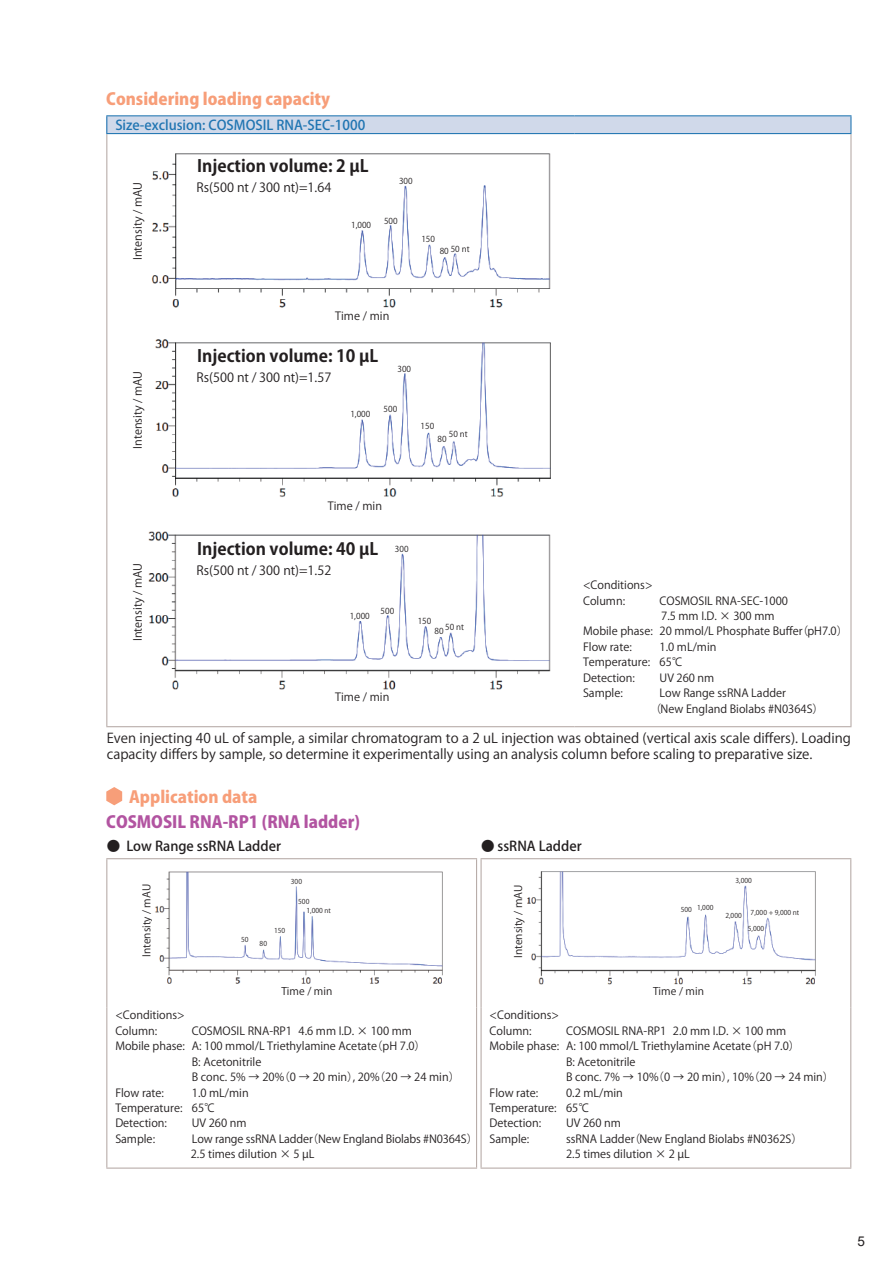
<style>
.page{position:relative;width:893px;height:1263px;background:#fff}
.page>*{position:absolute;margin:0;border:0;box-sizing:border-box;transform-origin:0 0}
.t1{font:16.8px "Koz Go Pro Bold 90 msp RKSJ H";color:#231f20}
.t2{font:800 16.5px "Koz Go Pro";color:#f79e79}
.t3{font:800 16.5px "Koz Go Pro";color:#b254a1}
.t4{font:13.5px/16.5px "Koz Go Pro";color:#231f20}
.t5{font:500 13.5px "Koz Go Pro";color:#2075b2}
.t6{font:500 13.5px "Koz Go Pro";color:#231f20}
.t7{font:13.5px "Arial";color:#231f20}
.t8{font:12.6px "Koz Go Pro Regular 90 msp RKSJ H";letter-spacing:.005em;color:#231f20}
.t9{font:11.25px "Koz Go Pro Regular 90 msp RKSJ H";color:#231f20}
.t10{font:11.1px/15.5px "Koz Go Pro";color:#231f20}
.t11{font:10.5px "Koz Go Pro Regular 90 msp RKSJ H";color:#231f20}
.t12{font:8.25px "Koz Go Pro Regular 90 msp RKSJ H";letter-spacing:.005em;color:#231f20}
.t13{font:6.75px/8.6px "Koz Go Pro Regular 90 msp RKSJ H";letter-spacing:.005em;color:#231f20}
</style>
<div class="page">
<div style="left:107px;top:116px;width:744px;height:18px;background:#d0d9ea"></div>
<svg style="left:106px;top:116px;width:1px;height:17px"></svg>
<svg style="left:850px;top:116px;width:1px;height:17px"></svg>
<hr style="left:106px;top:115px;width:469px;height:1px;background:#2075b2">
<hr style="left:575px;top:115px;width:276px;height:1px;background:#2075b2">
<hr style="left:106px;top:134px;width:1px;height:592px;background:#b5a9a5">
<hr style="left:106px;top:133px;width:469px;height:1px;background:#2075b2">
<hr style="left:850px;top:134px;width:1px;height:592px;background:#b5a9a5">
<hr style="left:575px;top:133px;width:276px;height:1px;background:#2075b2">
<hr style="left:106px;top:726px;width:469px;height:1px;background:#b5a9a5">
<hr style="left:575px;top:726px;width:276px;height:1px;background:#b5a9a5">
<img style="left:151px;top:153px;width:400px;height:155px">
<img style="left:155px;top:339px;width:396px;height:158px">
<img style="left:148px;top:531px;width:403px;height:159px">
<svg style="left:106px;top:787px;width:16px;height:18px"></svg>
<hr style="left:106px;top:859px;width:1px;height:148px;background:#b5a9a5">
<hr style="left:106px;top:858px;width:371px;height:1px;background:#b5a9a5">
<hr style="left:476px;top:859px;width:1px;height:148px;background:#b5a9a5">
<hr style="left:481px;top:859px;width:1px;height:148px;background:#b5a9a5">
<hr style="left:850px;top:859px;width:1px;height:148px;background:#b5a9a5">
<hr style="left:481px;top:858px;width:370px;height:1px;background:#b5a9a5">
<hr style="left:106px;top:1007px;width:1px;height:160px;background:#b5a9a5">
<hr style="left:106px;top:1167px;width:371px;height:1px;background:#b5a9a5">
<hr style="left:476px;top:1007px;width:1px;height:160px;background:#b5a9a5">
<hr style="left:481px;top:1007px;width:1px;height:160px;background:#b5a9a5">
<hr style="left:850px;top:1007px;width:1px;height:160px;background:#b5a9a5">
<hr style="left:481px;top:1167px;width:370px;height:1px;background:#b5a9a5">
<img style="left:155px;top:871px;width:288px;height:113px">
<img style="left:527px;top:871px;width:289px;height:114px">
<h2 class="t2" style="left:106px;top:88px;width:225px">Considering loading capacity</h2>
<p class="t5" style="left:115px;top:116px;width:251px">Size-exclusion: COSMOSIL RNA-SEC-1000</p>
<p class="t9" style="left:130px;top:260px;width:80px;rotate:-90deg">Intensity / mAU</p>
<h1 class="t1" style="left:197px;top:155px;width:173px">Injection volume: 2 µL</h1>
<p class="t8" style="left:196px;top:179px;width:137px">Rs(500 nt / 300 nt)=1.64</p>
<p class="t12" style="left:351px;top:219px;width:22px">1,000</p>
<p class="t12" style="left:399px;top:176px;width:15px">300</p>
<p class="t12" style="left:384px;top:215px;width:15px">500</p>
<p class="t12" style="left:421px;top:233px;width:15px">150</p>
<p class="t12" style="left:440px;top:244px;width:31px">80 50 nt</p>
<p class="t9" style="left:130px;top:449px;width:80px;rotate:-90deg">Intensity / mAU</p>
<p class="t9" style="left:335px;top:308px;width:56px">Time / min</p>
<h1 class="t1" style="left:197px;top:345px;width:182px">Injection volume: 10 µL</h1>
<p class="t8" style="left:196px;top:369px;width:137px">Rs(500 nt / 300 nt)=1.57</p>
<p class="t12" style="left:397px;top:363px;width:15px">300</p>
<p class="t12" style="left:350px;top:409px;width:22px">1,000</p>
<p class="t12" style="left:384px;top:403px;width:15px">500</p>
<p class="t12" style="left:421px;top:421px;width:15px">150</p>
<p class="t12" style="left:449px;top:429px;width:20px">50 nt</p>
<p class="t12" style="left:438px;top:434px;width:11px">80</p>
<p class="t9" style="left:328px;top:498px;width:56px">Time / min</p>
<h1 class="t1" style="left:197px;top:538px;width:182px">Injection volume: 40 µL</h1>
<p class="t12" style="left:395px;top:543px;width:15px">300</p>
<p class="t9" style="left:130px;top:641px;width:80px;rotate:-90deg">Intensity / mAU</p>
<p class="t8" style="left:196px;top:562px;width:137px">Rs(500 nt / 300 nt)=1.52</p>
<p class="t12" style="left:350px;top:610px;width:22px">1,000</p>
<p class="t12" style="left:381px;top:605px;width:15px">500</p>
<p class="t12" style="left:418px;top:616px;width:15px">150</p>
<p class="t12" style="left:445px;top:621px;width:20px">50 nt</p>
<p class="t12" style="left:435px;top:626px;width:11px">80</p>
<p class="t10" style="left:583px;top:578px;width:71px">&lt;Conditions&gt;<br>Column:</p>
<p class="t10" style="left:583px;top:593px;width:266px;text-indent:76px">COSMOSIL RNA-SEC-1000<br>　　　　　　　7.5 mm I.D. × 300 mm<br>Mobile phase: 20 mmol/L Phosphate Buffer（pH7.0）<br>Flow rate:</p>
<p class="t10" style="left:583px;top:639px;width:135px;text-indent:76px">1.0 mL/min<br>Temperature: 65℃<br>Detection:</p>
<p class="t10" style="left:660px;top:670px;width:56px">UV 260 nm</p>
<p class="t10" style="left:583px;top:686px;width:242px;text-indent:76px">Low Range ssRNA Ladder<br>　　　　　　　（New England Biolabs #N0364S）</p>
<p class="t4" style="left:107px;top:730px;width:746px">Even injecting 40 uL of sample, a similar chromatogram to a 2 uL injection was obtained (vertical axis scale differs). Loading capacity differs by sample, so determine it experimentally using an analysis column before scaling to preparative size.</p>
<h2 class="t2" style="left:129px;top:786px;width:130px">Application data</h2>
<h2 class="t3" style="left:106px;top:811px;width:255px">COSMOSIL RNA-RP1 (RNA ladder)</h2>
<p class="t6" style="left:107px;top:837px;width:176px">● Low Range ssRNA Ladder</p>
<p class="t6" style="left:481px;top:837px;width:102px">● ssRNA Ladder</p>
<p class="t11" style="left:140px;top:957px;width:75px;rotate:-90deg">Intensity / mAU</p>
<p class="t11" style="left:281px;top:985px;width:52px">Time / min</p>
<p class="t10" style="left:583px;top:686px;width:41px">Sample:</p>
<p class="t9" style="left:335px;top:689px;width:56px">Time / min</p>
<p class="t13" style="left:735px;top:876px;width:18px">3,000</p>
<p class="t13" style="left:291px;top:878px;width:13px">300</p>
<p class="t13" style="left:306px;top:897px;width:26px;text-indent:-8px">500<br>1,000 nt</p>
<p class="t11" style="left:511px;top:958px;width:75px;rotate:-90deg">Intensity / mAU</p>
<p class="t13" style="left:681px;top:904px;width:34px">500 1,000</p>
<p class="t13" style="left:751px;top:908px;width:50px">7,000 + 9,000 nt</p>
<p class="t13" style="left:725px;top:911px;width:18px">2,000</p>
<p class="t13" style="left:748px;top:925px;width:18px">5,000</p>
<p class="t13" style="left:274px;top:926px;width:13px">150</p>
<p class="t13" style="left:241px;top:935px;width:9px">50</p>
<p class="t13" style="left:260px;top:939px;width:9px">80</p>
<p class="t11" style="left:653px;top:984px;width:52px">Time / min</p>
<p class="t10" style="left:115px;top:1008px;width:71px">&lt;Conditions&gt;<br>Column:</p>
<p class="t10" style="left:192px;top:1023px;width:222px">COSMOSIL RNA-RP1 4.6 mm I.D. × 100 mm</p>
<p class="t10" style="left:115px;top:1039px;width:312px">Mobile phase: A: 100 mmol/L Triethylamine Acetate（pH 7.0）</p>
<p class="t10" style="left:192px;top:1054px;width:71px">B: Acetonitrile</p>
<p class="t10" style="left:192px;top:1069px;width:270px">B conc. 5% → 20%（0 → 20 min）, 20%（20 → 24 min）</p>
<p class="t10" style="left:115px;top:1085px;width:50px">Flow rate:</p>
<p class="t10" style="left:115px;top:1085px;width:135px;text-indent:76px">1.0 mL/min<br>Temperature: 65℃<br>Detection:</p>
<p class="t10" style="left:192px;top:1116px;width:56px">UV 260 nm</p>
<p class="t10" style="left:490px;top:1008px;width:71px">&lt;Conditions&gt;<br>Column:</p>
<p class="t10" style="left:566px;top:1023px;width:222px">COSMOSIL RNA-RP1 2.0 mm I.D. × 100 mm</p>
<p class="t10" style="left:490px;top:1039px;width:312px">Mobile phase: A: 100 mmol/L Triethylamine Acetate（pH 7.0）</p>
<p class="t10" style="left:566px;top:1054px;width:71px">B: Acetonitrile</p>
<p class="t10" style="left:566px;top:1069px;width:270px">B conc. 7% → 10%（0 → 20 min）, 10%（20 → 24 min）</p>
<p class="t10" style="left:490px;top:1085px;width:50px">Flow rate:</p>
<p class="t10" style="left:490px;top:1085px;width:135px;text-indent:76px">0.2 mL/min<br>Temperature: 65℃<br>Detection:</p>
<p class="t10" style="left:566px;top:1116px;width:56px">UV 260 nm</p>
<p class="t10" style="left:115px;top:1131px;width:41px">Sample:</p>
<p class="t10" style="left:191px;top:1131px;width:289px">Low range ssRNA Ladder（New England Biolabs #N0364S）<br>2.5 times dilution × 5 µL</p>
<p class="t10" style="left:490px;top:1131px;width:41px">Sample:</p>
<p class="t10" style="left:566px;top:1131px;width:238px">ssRNA Ladder（New England Biolabs #N0362S）<br>2.5 times dilution × 2 µL</p>
<p class="t7" style="left:857px;top:1232px;width:9px">5</p>
</div>
